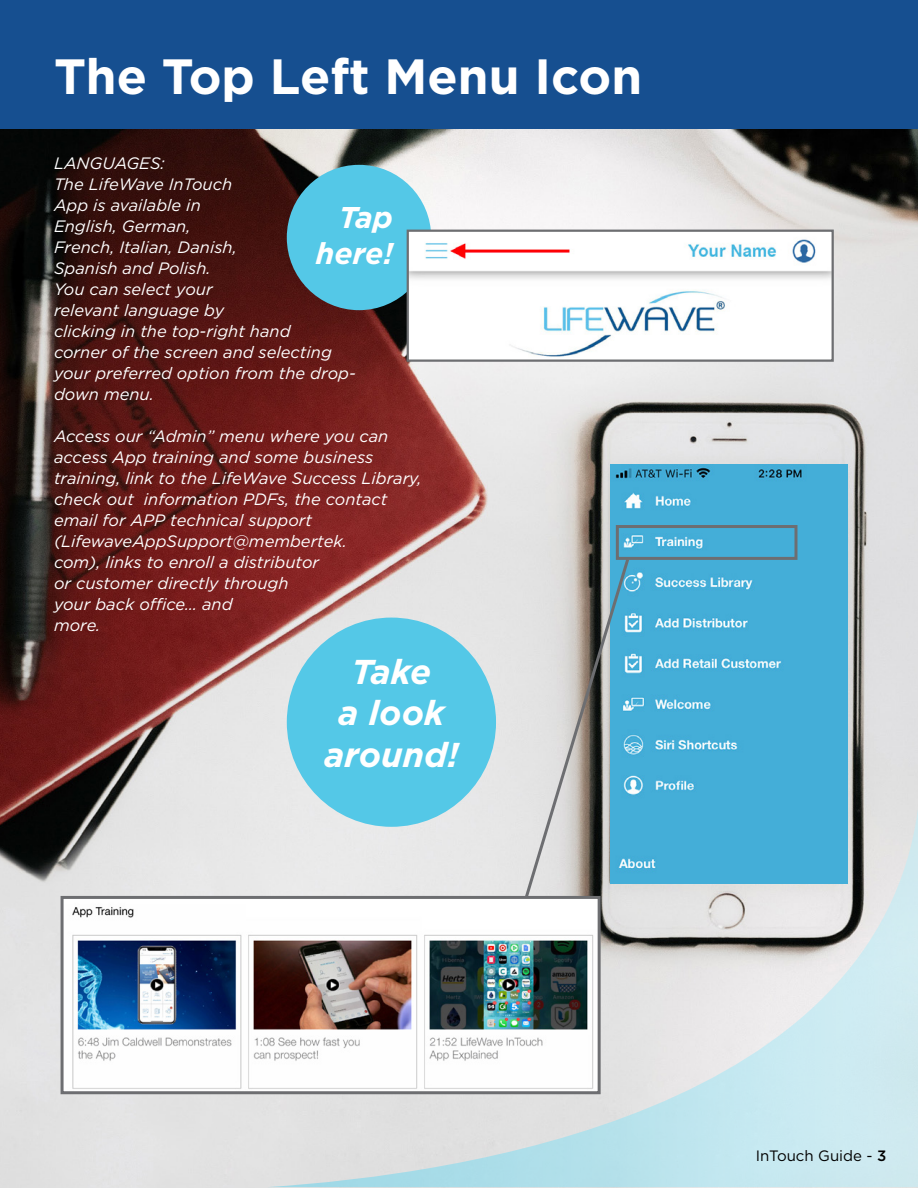
<style>
.page{position:relative;width:918px;height:1188px;background:#fff}
.page>*{position:absolute;margin:0;border:0;box-sizing:border-box;transform-origin:0 0}
.t1{font:700 49.5px "Gotham";color:#fff}
.t2{font:italic 700 34.5px/41.4px "Gotham";color:#fff;text-align:center}
.t3{font:italic 700 30px/36px "Gotham";color:#fff;text-align:right}
.t4{font:italic 16.5px/21px "Gotham";color:#fff}
.t5{font:15px "Gotham";color:#000}
.s1{font-weight:500}
</style>
<div class="page">
<img style="left:0;top:129px;width:918px;height:1059px">
<div style="left:0;top:0;width:918px;height:129px;background:#164f90"></div>
<img style="left:267px;top:808px;width:651px;height:379px">
<div style="left:287px;top:165px;width:144px;height:145px;background:#54c8e7;border-radius:50%"></div>
<img style="left:410px;top:233px;width:421px;height:126px">
<div style="left:407px;top:230px;width:427px;height:132px;border:2px solid #6d6e71"></div>
<img style="left:611px;top:464px;width:236px;height:420px">
<img style="left:65px;top:900px;width:532px;height:190px">
<div style="left:61px;top:896px;width:540px;height:198px;border:3px solid #6d6e71"></div>
<div style="left:287px;top:618px;width:209px;height:209px;background:#54c8e7;border-radius:50%"></div>
<svg style="left:523px;top:556px;width:108px;height:345px;background:#9ab0b7"></svg>
<div style="left:616px;top:525px;width:181px;height:35px;border:3px solid #6d6e71"></div>
<h1 class="t1" style="left:54px;top:43px;width:590px">The Top Left Menu Icon</h1>
<p class="t4" style="left:54px;top:152px;width:303px">LANGUAGES:<br>The LifeWave InTouch<br>App is available in<br>English, German,<br>French, Italian, Danish,<br>Spanish and Polish.<br>You can select your<br>relevant language by<br>clicking in the top-right hand<br>corner of the screen and selecting your preferred option from the drop&shy;down menu.</p>
<p class="t4" style="left:54px;top:425px;width:369px">Access our “Admin” menu where you can access App training and some business training, link to the LifeWave Success Library, check out information PDFs, the contact email for APP technical support (LifewaveAppSupport@membertek.<br>com), links to enroll a distributor<br>or customer directly through<br>your back office… and<br>more.</p>
<h3 class="t3" style="left:316px;top:199px;width:79px">Tap here!</h3>
<h2 class="t2" style="left:324px;top:651px;width:136px">Take<br>a look around!</h2>
<p class="t5" style="left:756px;top:1146px;width:132px">InTouch Guide - <span class="s1">3</span></p>
</div>
